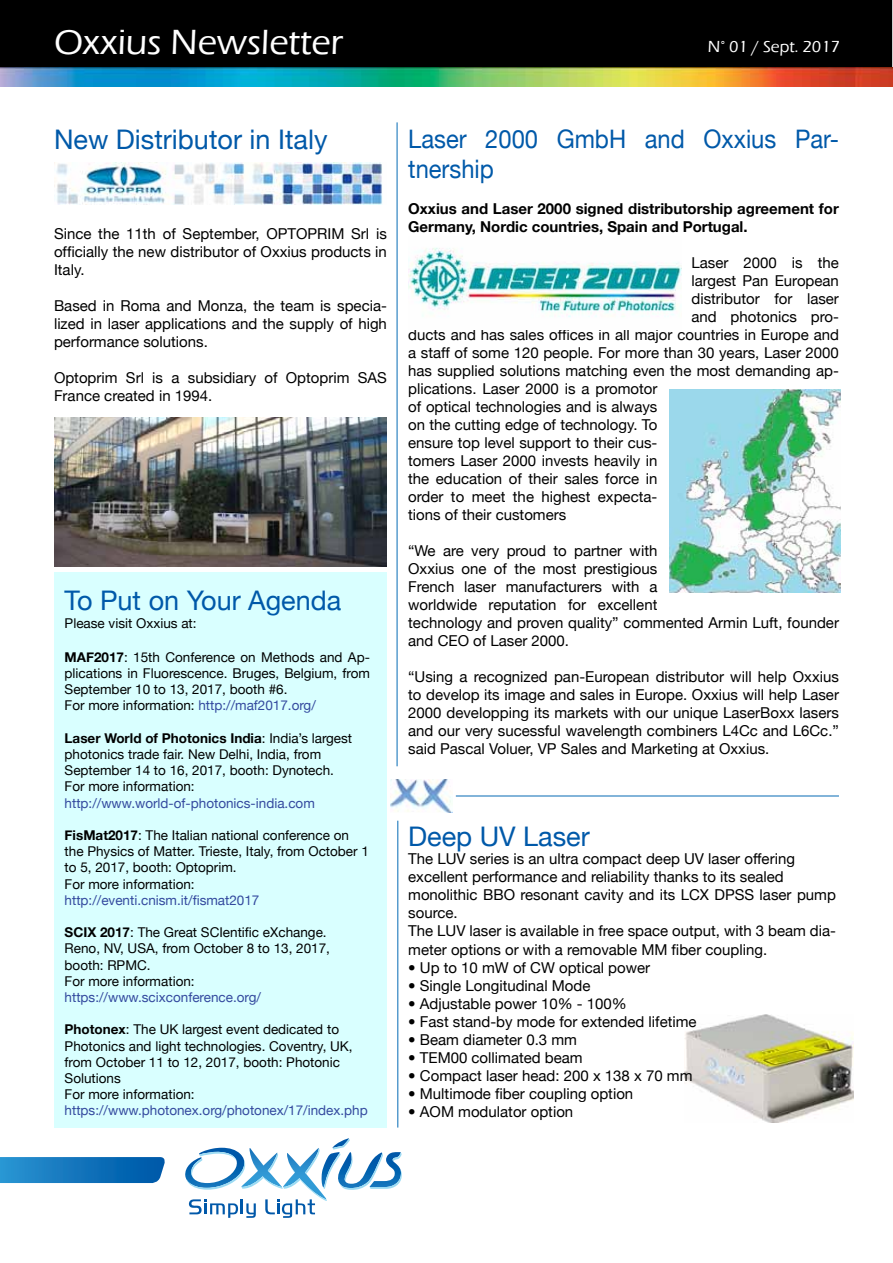
<style>
.page{position:relative;width:893px;height:1263px;background:#fff}
.page>*{position:absolute;margin:0;border:0;box-sizing:border-box;transform-origin:0 0}
.t1{font:500 36px "Eras ITC";color:#fff}
.t2{font:27px "Helvetica Neue";color:#0059a9}
.t3{font:25.5px/30.6px "Helvetica Neue";color:#0059a9;scale:.93 1}
.t4{font:500 16.5px "Eras ITC";color:#fff}
.t5{font:15px/18px "Helvetica Neue";color:#000;text-align:justify}
.t6{font:700 15px/18px "Helvetica Neue";color:#000}
.t7{font:13.5px/16.2px "Helvetica Neue";color:#000}
.t8{font:13.5px "Helvetica Neue";color:#344a9f}
.s1{font-weight:700}
.s2{color:#344a9f}
</style>
<div class="page">
<div style="left:54px;top:572px;width:333px;height:555px;background:#d9ffff"></div>
<div style="left:0;top:0;width:892px;height:67px;background:#000"></div>
<svg style="left:185px;top:1138px;width:217px;height:80px"></svg>
<svg style="left:0;top:1157px;width:165px;height:26px;background:#1777bd"></svg>
<div style="left:708px;top:7px;width:132px;height:80px;background:#000"></div>
<img style="left:0;top:67px;width:893px;height:19px">
<img style="left:408px;top:247px;width:273px;height:71px">
<hr style="left:397px;top:122px;width:1px;height:644px;background:#066bb5">
<img style="left:390px;top:779px;width:62px;height:33px">
<img style="left:670px;top:390px;width:170px;height:203px">
<img style="left:54px;top:162px;width:329px;height:43px">
<img style="left:54px;top:418px;width:333px;height:149px">
<hr style="left:456px;top:796px;width:383px;height:1px;background:#066bb5">
<hr style="left:397px;top:821px;width:1px;height:306px;background:#066bb5">
<img style="left:684px;top:1015px;width:170px;height:108px">
<h1 class="t1" style="left:54px;top:21px;width:291px">Oxxius Newsletter</h1>
<p class="t4" style="left:708px;top:37px;width:134px">N° 01 / Sept. 2017</p>
<h2 class="t2" style="left:54px;top:123px;width:275px">New Distributor in Italy</h2>
<p class="t5" style="left:54px;top:225px;width:334px">Since the 11th of September, OPTOPRIM Srl is officially the new distributor of Oxxius products in Italy.</p>
<p class="t5" style="left:54px;top:297px;width:334px">Based in Roma and Monza, the team is specia&shy;lized in laser applications and the supply of high performance solutions.</p>
<p class="t5" style="left:54px;top:369px;width:334px">Optoprim Srl is a subsidiary of Optoprim SAS<br>France created in 1994.</p>
<h2 class="t2" style="left:65px;top:584px;width:278px">To Put on Your Agenda</h2>
<p class="t7" style="left:65px;top:614px;width:134px">Please visit Oxxius at:</p>
<p class="t7" style="left:65px;top:649px;width:307px"><span class="s1">MAF2017</span>: 15th Conference on Methods and Ap&shy;plications in Fluorescence. Bruges, Belgium, from September 10 to 13, 2017, booth #6.<br>For more information: <span class="s2">http://maf2017.org/</span></p>
<p class="t7" style="left:65px;top:730px;width:289px"><span class="s1">Laser World of Photonics India</span>: India’s largest photonics trade fair. New Delhi, India, from September 14 to 16, 2017, booth: Dynotech.<br>For more information:</p>
<p class="t8" style="left:65px;top:795px;width:252px">http://www.world-of-photonics-india.com</p>
<p class="t7" style="left:65px;top:827px;width:306px"><span class="s1">FisMat2017</span>: The Italian national conference on the Physics of Matter. Trieste, Italy, from October 1 to 5, 2017, booth: Optoprim.<br>For more information:</p>
<p class="t8" style="left:65px;top:892px;width:196px">http://eventi.cnism.it/fismat2017</p>
<p class="t7" style="left:65px;top:924px;width:267px"><span class="s1">SCIX 2017</span>: The Great SCIentific eXchange.<br>Reno, NV, USA, from October 8 to 13, 2017, booth: RPMC.<br>For more information:</p>
<p class="t8" style="left:65px;top:989px;width:198px">https://www.scixconference.org/</p>
<p class="t7" style="left:65px;top:1021px;width:290px"><span class="s1">Photonex</span>: The UK largest event dedicated to Photonics and light technologies. Coventry, UK, from October 11 to 12, 2017, booth: Photonic Solutions<br>For more information:</p>
<p class="t8" style="left:65px;top:1102px;width:305px">https://www.photonex.org/photonex/17/index.php</p>
<h3 class="t3" style="left:408px;top:123px;width:465px">Laser 2000 GmbH and Oxxius Par&shy;tnership</h3>
<p class="t6" style="left:408px;top:200px;width:432px">Oxxius and Laser 2000 signed distributorship agreement for<br>Germany, Nordic countries, Spain and Portugal.</p>
<p class="t5" style="left:691px;top:254px;width:149px">Laser 2000 is the</p>
<p class="t5" style="left:691px;top:272px;width:149px">largest Pan European</p>
<p class="t5" style="left:691px;top:290px;width:149px">distributor for laser</p>
<p class="t5" style="left:691px;top:308px;width:149px">and photonics pro-</p>
<p class="t5" style="left:408px;top:326px;width:432px">ducts and has sales offices in all major countries in Europe and</p>
<p class="t5" style="left:408px;top:344px;width:432px">a staff of some 120 people. For more than 30 years, Laser 2000</p>
<p class="t5" style="left:408px;top:362px;width:432px">has supplied solutions matching even the most demanding ap-</p>
<p class="t5" style="left:408px;top:380px;width:251px">plications. Laser 2000 is a promotor</p>
<p class="t5" style="left:408px;top:398px;width:251px">of optical technologies and is always</p>
<p class="t5" style="left:408px;top:416px;width:251px">on the cutting edge of technology. To</p>
<p class="t5" style="left:408px;top:434px;width:251px">ensure top level support to their cus-</p>
<p class="t5" style="left:408px;top:452px;width:251px">tomers Laser 2000 invests heavily in</p>
<p class="t5" style="left:408px;top:470px;width:251px">the education of their sales force in</p>
<p class="t5" style="left:408px;top:488px;width:251px">order to meet the highest expecta-</p>
<p class="t5" style="left:408px;top:506px;width:160px">tions of their customers</p>
<p class="t5" style="left:408px;top:542px;width:432px;text-align:left">“We are very proud to partner with<br>Oxxius one of the most prestigious<br>French laser manufacturers with a<br>worldwide reputation for excellent<br>technology and proven quality” commented Armin Luft, founder and CEO of Laser 2000.</p>
<p class="t5" style="left:408px;top:668px;width:432px">“Using a recognized pan-European distributor will help Oxxius to develop its image and sales in Europe. Oxxius will help Laser 2000 developping its markets with our unique LaserBoxx lasers and our very sucessful wavelength combiners L4Cc and L6Cc.” said Pascal Voluer, VP Sales and Marketing at Oxxius.</p>
<h2 class="t2" style="left:408px;top:821px;width:183px">Deep UV Laser</h2>
<p class="t5" style="left:408px;top:850px;width:429px;text-align:left">The LUV series is an ultra compact deep UV laser offering excellent performance and reliability thanks to its sealed monolithic BBO resonant cavity and its LCX DPSS laser pump source.<br>The LUV laser is available in free space output, with 3 beam dia&shy;meter options or with a removable MM fiber coupling.</p>
<p class="t5" style="left:408px;top:958px;width:243px">• Up to 10 mW of CW optical power</p>
<p class="t5" style="left:408px;top:976px;width:184px">• Single Longitudinal Mode</p>
<p class="t5" style="left:408px;top:994px;width:220px">• Adjustable power 10% - 100%</p>
<p class="t5" style="left:408px;top:1012px;width:290px">• Fast stand-by mode for extended lifetime</p>
<p class="t5" style="left:408px;top:1030px;width:170px">• Beam diameter 0.3 mm</p>
<p class="t5" style="left:408px;top:1048px;width:176px">• TEM00 collimated beam</p>
<p class="t5" style="left:408px;top:1066px;width:286px">• Compact laser head: 200 x 138 x 70 mm</p>
<p class="t5" style="left:408px;top:1084px;width:227px">• Multimode fiber coupling option</p>
<p class="t5" style="left:408px;top:1102px;width:167px">• AOM modulator option</p>
</div>
